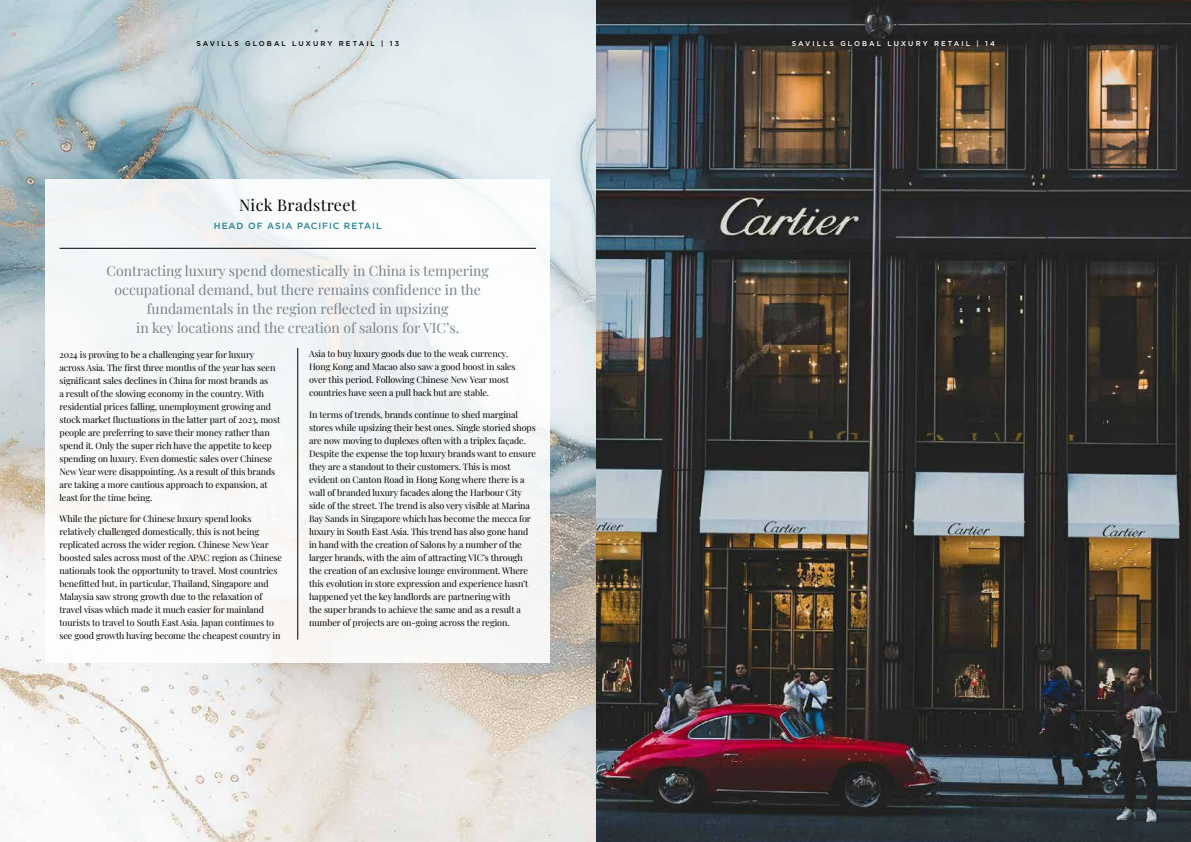
<style>
.page{position:relative;width:1191px;height:842px;background:#fff}
.page>*{position:absolute;margin:0;border:0;box-sizing:border-box;transform-origin:0 0}
.t1{font:16px "Playfair Display";letter-spacing:.025em;color:#000}
.t2{font:14px/19px "Playfair Display";color:#79828c;text-align:center}
.t3{font:9px/13px "Playfair Display";letter-spacing:-.01em;color:#000}
.t4{font:500 9px "Gotham";letter-spacing:.1em;color:#238291}
.t5{font:500 7px "Gotham";letter-spacing:.3em;color:#000}
.t6{font:500 7px "Gotham";letter-spacing:.3em;color:#fff}
</style>
<div class="page">
<img style="left:0;top:0;width:1191px;height:842px">
<div style="left:45px;top:179px;width:505px;height:484px;background:#f7f7f8"></div>
<hr style="left:60px;top:248px;width:476px;height:1px;background:#000">
<hr style="left:297px;top:348px;width:1px;height:291px;background:#000">
<p class="t5" style="left:196px;top:39px;width:204px">SAVILLS GLOBAL LUXURY RETAIL | 13</p>
<p class="t6" style="left:791px;top:39px;width:205px">SAVILLS GLOBAL LUXURY RETAIL | 14</p>
<h1 class="t1" style="left:239px;top:192px;width:119px">Nick Bradstreet</h1>
<p class="t4" style="left:214px;top:220px;width:169px">HEAD OF ASIA PACIFIC RETAIL</p>
<h2 class="t2" style="left:107px;top:260px;width:384px">Contracting luxury spend domestically in China is tempering occupational demand, but there remains confidence in the fundamentals in the region reflected in upsizing<br>in key locations and the creation of salons for VIC’s.</h2>
<p class="t3" style="left:60px;top:347px;width:222px">2024 is proving to be a challenging year for luxury across Asia. The first three months of the year has seen significant sales declines in China for most brands as<br>a result of the slowing economy in the country. With residential prices falling, unemployment growing and stock market fluctuations in the latter part of 2023, most people are preferring to save their money rather than spend it. Only the super rich have the appetite to keep spending on luxury. Even domestic sales over Chinese New Year were disappointing. As a result of this brands are taking a more cautious approach to expansion, at least for the time being.</p>
<p class="t3" style="left:60px;top:511px;width:224px">While the picture for Chinese luxury spend looks relatively challenged domestically, this is not being replicated across the wider region. Chinese New Year boosted sales across most of the APAC region as Chinese nationals took the opportunity to travel. Most countries benefitted but, in particular, Thailand, Singapore and Malaysia saw strong growth due to the relaxation of travel visas which made it much easier for mainland tourists to travel to South East Asia. Japan continues to see good growth having become the cheapest country in</p>
<p class="t3" style="left:309px;top:347px;width:208px">Asia to buy luxury goods due to the weak currency.<br>Hong Kong and Macao also saw a good boost in sales over this period. Following Chinese New Year most countries have seen a pull back but are stable.</p>
<p class="t3" style="left:309px;top:407px;width:228px">In terms of trends, brands continue to shed marginal stores while upsizing their best ones. Single storied shops are now moving to duplexes often with a triplex façade.<br>Despite the expense the top luxury brands want to ensure they are a standout to their customers. This is most evident on Canton Road in Hong Kong where there is a wall of branded luxury facades along the Harbour City side of the street. The trend is also very visible at Marina Bay Sands in Singapore which has become the mecca for luxury in South East Asia. This trend has also gone hand in hand with the creation of Salons by a number of the larger brands, with the aim of attracting VIC’s through the creation of an exclusive lounge environment. Where this evolution in store expression and experience hasn’t happened yet the key landlords are partnering with<br>the super brands to achieve the same and as a result a number of projects are on-going across the region.</p>
</div>
